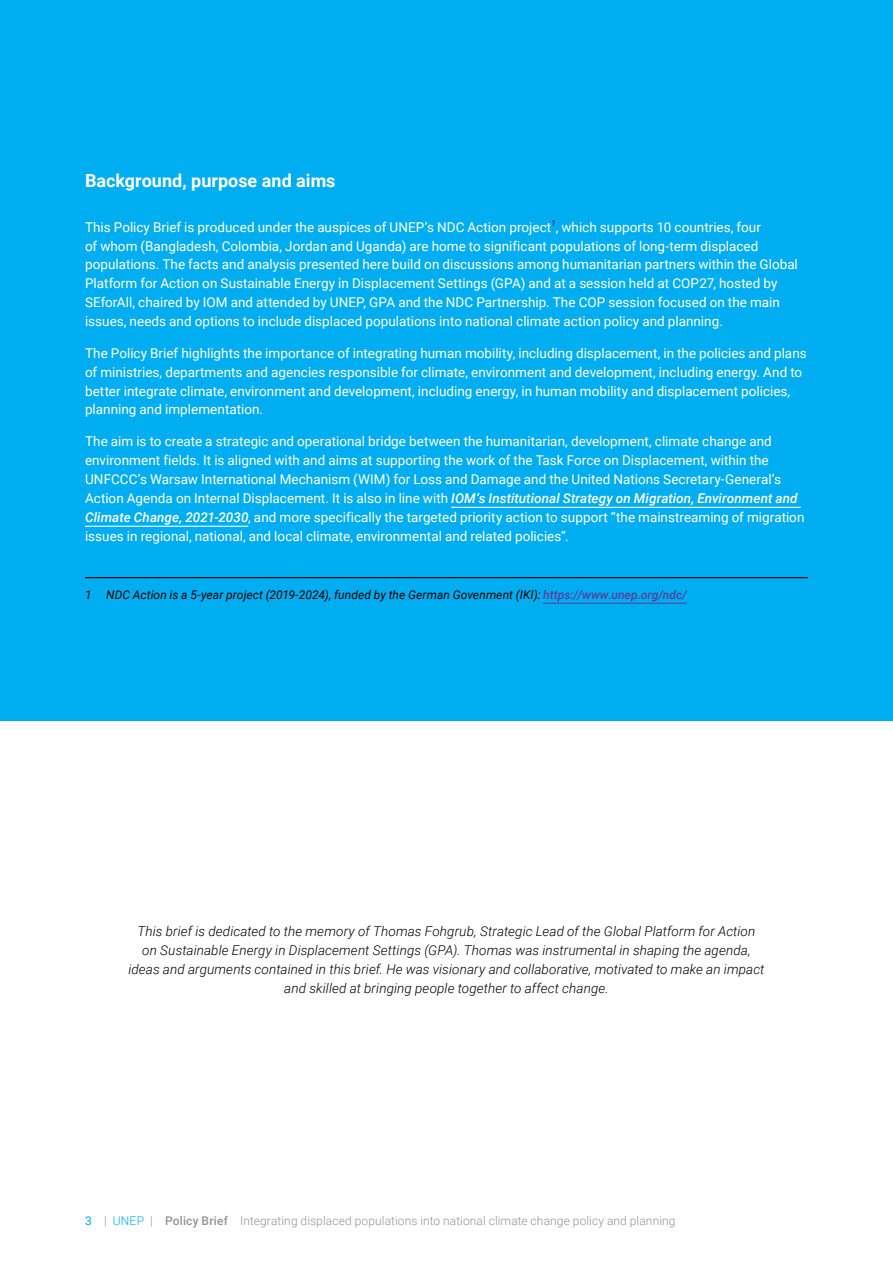
<style>
.page{position:relative;width:893px;height:1263px;background:#fff}
.page>*{position:absolute;margin:0;border:0;box-sizing:border-box;transform-origin:0 0}
.t1{font:700 18px "Roboto";color:#fff}
.t2{font:13.5px/18.9px "Roboto";color:#fff}
.t3{font:italic 300 13.5px/18.9px "Roboto";letter-spacing:.005em;color:#000;text-align:center}
.t4{font:italic 12px "Roboto";letter-spacing:.005em;color:#000}
.t5{font:300 12px "Roboto";letter-spacing:.01em;color:#949499}
.s1{font-weight:500;font-style:italic}
.s2{font-weight:500;color:#5c3d9c}
.s3{font-weight:400;color:#00adf0}
.s4{color:#00adf0}
.s5{font-weight:500}
</style>
<div class="page">
<div style="left:0;top:0;width:893px;height:721px;background:#00adf0"></div>
<hr style="left:451px;top:507px;width:350px;height:1px;background:#fff">
<hr style="left:85px;top:526px;width:163px;height:1px;background:#fff">
<hr style="left:85px;top:577px;width:723px;height:1px;background:#000">
<hr style="left:543px;top:603px;width:144px;height:1px;background:#5c3d9c">
<h1 class="t1" style="left:85px;top:168px;width:252px">Background, purpose and aims</h1>
<p class="t2" style="left:85px;top:217px;width:714px">This Policy Brief is produced under the auspices of UNEP’s NDC Action project<sup>1</sup>, which supports 10 countries, four<br>of whom (Bangladesh, Colombia, Jordan and Uganda) are home to significant populations of long‑term displaced populations. The facts and analysis presented here build on discussions among humanitarian partners within the Global Platform for Action on Sustainable Energy in Displacement Settings (GPA) and at a session held at COP27, hosted by SEforAll, chaired by IOM and attended by UNEP, GPA and the NDC Partnership. The COP session focused on the main issues, needs and options to include displaced populations into national climate action policy and planning.</p>
<p class="t2" style="left:85px;top:343px;width:723px">The Policy Brief highlights the importance of integrating human mobility, including displacement, in the policies and plans of ministries, departments and agencies responsible for climate, environment and development, including energy. And to better integrate climate, environment and development, including energy, in human mobility and displacement policies, planning and implementation.</p>
<p class="t2" style="left:85px;top:431px;width:721px">The aim is to create a strategic and operational bridge between the humanitarian, development, climate change and environment fields. It is aligned with and aims at supporting the work of the Task Force on Displacement, within the UNFCCC’s Warsaw International Mechanism (WIM) for Loss and Damage and the United Nations Secretary‑General’s Action Agenda on Internal Displacement. It is also in line with <span class="s1">IOM’s Institutional Strategy on Migration, Environment and Climate Change, 2021‑2030</span>, and more specifically the targeted priority action to support “the mainstreaming of migration issues in regional, national, and local climate, environmental and related policies”.</p>
<p class="t4" style="left:85px;top:587px;width:603px">1 NDC Action is a 5‑year project (2019‑2024), funded by the German Govenment (IKI): <span class="s2">https://www.unep.org/ndc/</span></p>
<p class="t3" style="left:128px;top:921px;width:638px">This brief is dedicated to the memory of Thomas Fohgrub, Strategic Lead of the Global Platform for Action on Sustainable Energy in Displacement Settings (GPA). Thomas was instrumental in shaping the agenda, ideas and arguments contained in this brief. He was visionary and collaborative, motivated to make an impact and skilled at bringing people together to affect change.</p>
<p class="t5" style="left:85px;top:1213px;width:592px"><span class="s3">3</span> | <span class="s4">UNEP</span> | <span class="s5">Policy Brief</span> Integrating displaced populations into national climate change policy and planning</p>
</div>
